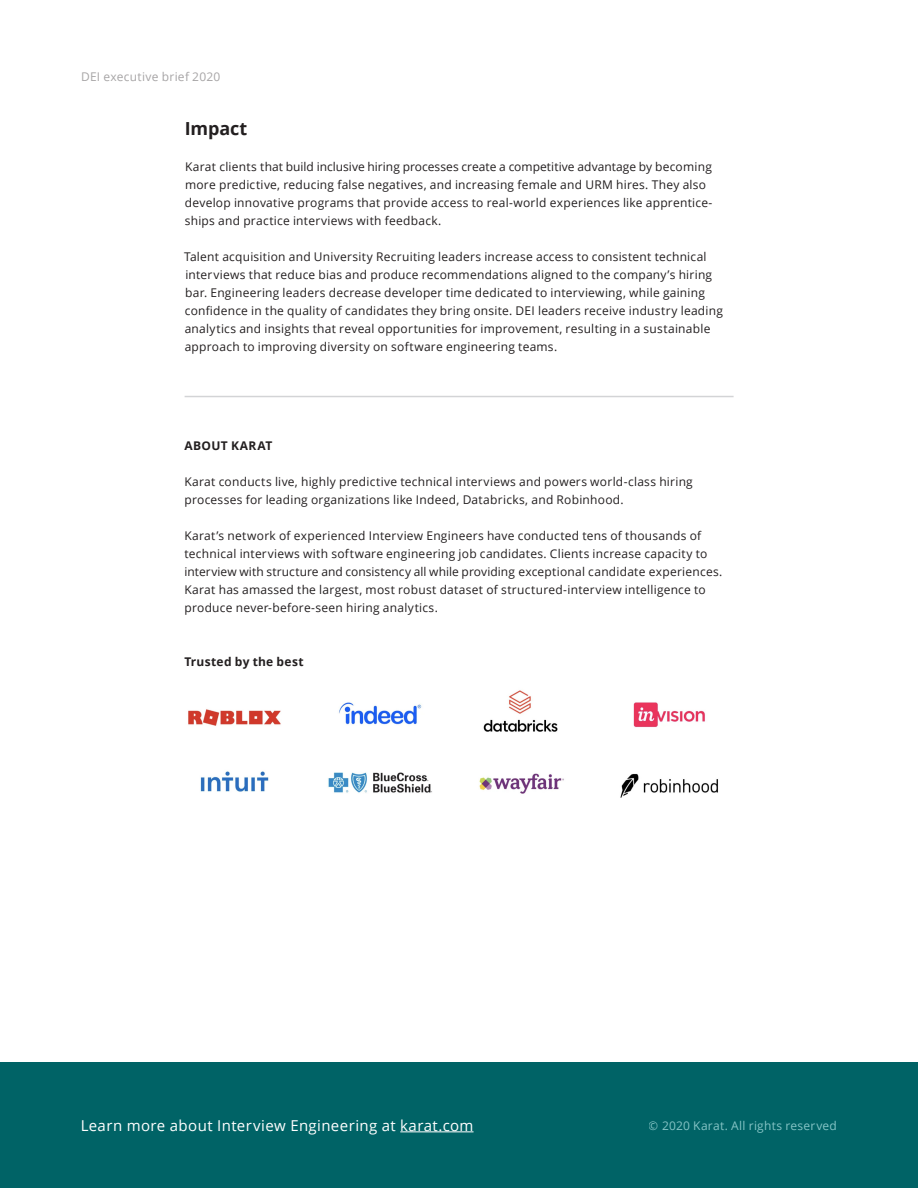
<style>
.page{position:relative;width:918px;height:1188px;background:#fff}
.page>*{position:absolute;margin:0;border:0;box-sizing:border-box;transform-origin:0 0}
.t1{font:700 18px "Open Sans";letter-spacing:-.005em;color:#231f20}
.t2{font:15px "Open Sans";letter-spacing:.025em;color:#fff}
.Body_2{font:12px/18px "Open Sans";letter-spacing:.02em;color:#231f20}
.Content_Body{font:12px/18px "Open Sans";letter-spacing:.02em;color:#231f20}
.t3{font:12px "Open Sans";letter-spacing:.02em;color:#bfeeef}
.Footer_end{font:12px "Open Sans";letter-spacing:.02em;color:#a7a5a6}
.Content_Body-2{font:700 12px "Open Sans";letter-spacing:.025em;color:#231f20}
.Label_-_All_caps{font:700 12px "Open Sans";letter-spacing:.035em;color:#231f20}
</style>
<div class="page">
<div style="left:0;top:1062px;width:918px;height:126px;background:#006366"></div>
<hr style="left:400px;top:1131px;width:74px;height:1px;background:#fff">
<hr style="left:185px;top:396px;width:549px;height:1px;background:#a8a9ad">
<img style="left:188px;top:690px;width:530px;height:108px">
<p class="Footer_end" style="left:81px;top:68px;width:141px">DEI executive brief 2020</p>
<h3 class="t1" style="left:185px;top:116px;width:64px">Impact</h3>
<p class="Body_2" style="left:185px;top:157px;width:529px">Karat clients that build inclusive hiring processes create a competitive advantage by becoming more predictive, reducing false negatives, and increasing female and URM hires. They also develop innovative programs that provide access to real-world experiences like apprentice&shy;ships and practice interviews with feedback.</p>
<p class="Body_2" style="left:184px;top:247px;width:540px">Talent acquisition and University Recruiting leaders increase access to consistent technical interviews that reduce bias and produce recommendations aligned to the company’s hiring bar. Engineering leaders decrease developer time dedicated to interviewing, while gaining confidence in the quality of candidates they bring onsite. DEI leaders receive industry leading analytics and insights that reveal opportunities for improvement, resulting in a sustainable approach to improving diversity on software engineering teams.</p>
<p class="Label_-_All_caps" style="left:184px;top:437px;width:89px">ABOUT KARAT</p>
<p class="Content_Body" style="left:184px;top:472px;width:510px">Karat conducts live, highly predictive technical interviews and powers world-class hiring processes for leading organizations like Indeed, Databricks, and Robinhood.</p>
<p class="Content_Body" style="left:184px;top:526px;width:539px">Karat’s network of experienced Interview Engineers have conducted tens of thousands of technical interviews with software engineering job candidates. Clients increase capacity to interview with structure and consistency all while providing exceptional candidate experiences.<br>Karat has amassed the largest, most robust dataset of structured-interview intelligence to produce never-before-seen hiring analytics.</p>
<p class="Content_Body-2" style="left:184px;top:653px;width:121px">Trusted by the best</p>
<h5 class="t2" style="left:81px;top:1115px;width:394px">Learn more about Interview Engineering at karat.com</h5>
<p class="t3" style="left:649px;top:1117px;width:190px">© 2020 Karat. All rights reserved</p>
</div>
